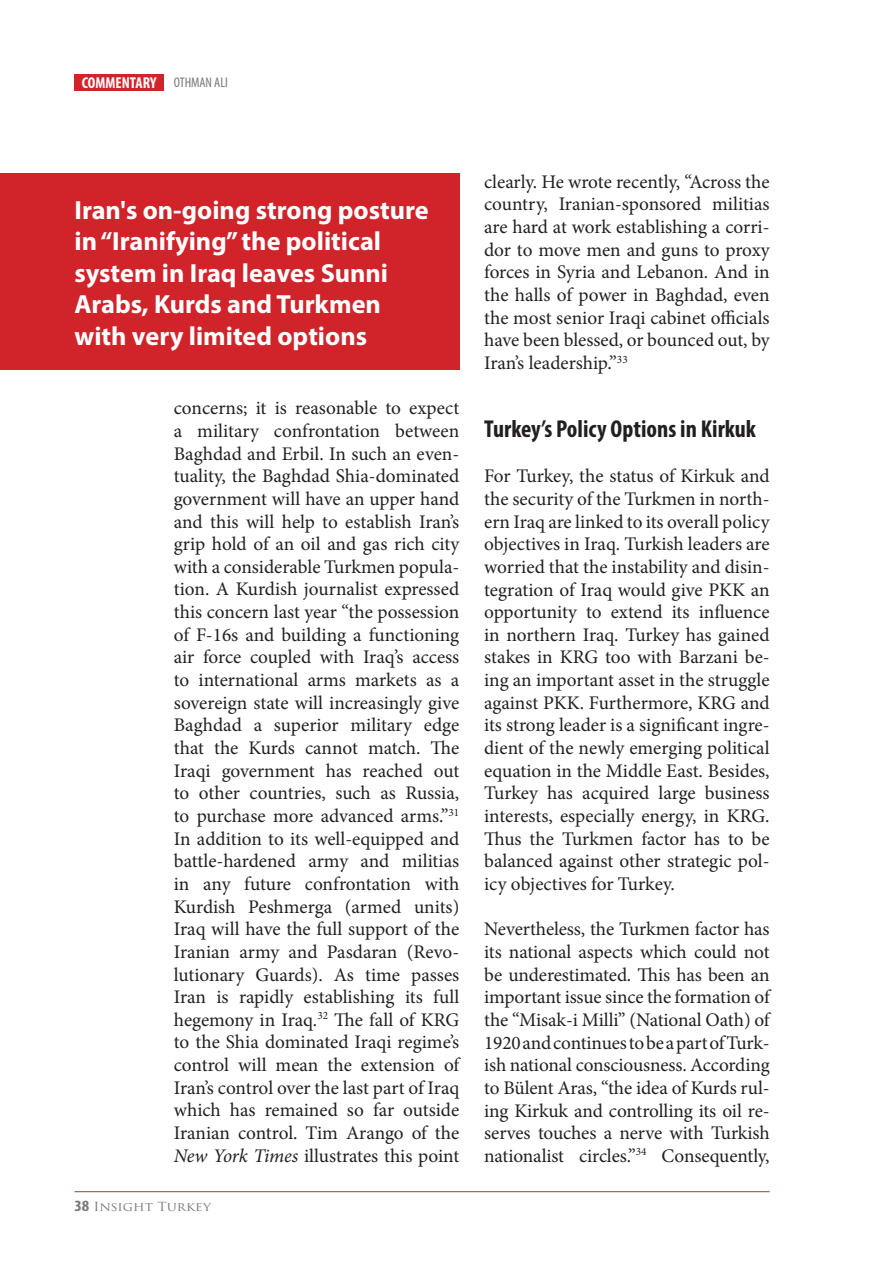
<style>
.page{position:relative;width:869px;height:1261px;background:#fff}
.page>*{position:absolute;margin:0;border:0;box-sizing:border-box;transform-origin:0 0}
.t1{font:700 26.25px/31.5px "Myriad Pro";color:#fff}
.t2{font:700 condensed 24.5px "Myriad Pro";color:#231f20}
.t3{font:19.25px/22.6px "Minion Pro";letter-spacing:-.005em;color:#231f20;text-align:justify}
.t4{font:700 condensed 15.75px "Myriad Pro";color:#fff}
.t5{font:12.25px "Trajan Pro";color:#76787b;scale:1.11 1}
.s1{font-weight:400;font-size:14px;color:#76787b}
.s2{font-style:italic}
.s3{font-family:"Myriad Pro";font-weight:700;font-stretch:condensed;font-size:15.75px}
</style>
<div class="page">
<div style="left:74px;top:74px;width:90px;height:17px;background:#d1232a"></div>
<hr style="left:74px;top:1190px;width:695px;height:1px;background:#d1232a">
<div style="left:0;top:174px;width:459px;height:196px;background:#d1232a"></div>
<p class="t4" style="left:82px;top:73px;width:147px">COMMENTARY <span class="s1">OTHMAN ALI</span></p>
<h1 class="t1" style="left:74px;top:193px;width:355px">Iran's on-going strong posture in “Iranifying” the political system in Iraq leaves Sunni<br>Arabs, Kurds and Turkmen with very limited options</h1>
<p class="t3" style="left:174px;top:397px;width:287px">concerns; it is reasonable to expect a military confrontation between Baghdad and Erbil. In such an even&shy;tuality, the Baghdad Shia-dominated government will have an upper hand and this will help to establish Iran’s grip hold of an oil and gas rich city with a considerable Turkmen popula&shy;tion. A Kurdish journalist expressed this concern last year “the possession of F-16s and building a functioning air force coupled with Iraq’s access to international arms markets as a sovereign state will increasingly give Baghdad a superior military edge that the Kurds cannot match. The Iraqi government has reached out to other countries, such as Russia, to purchase more advanced arms.”<sup>31<br></sup>In addition to its well-equipped and battle-hardened army and militias in any future confrontation with Kurdish Peshmerga (armed units)<br>Iraq will have the full support of the Iranian army and Pasdaran (Revo&shy;lutionary Guards). As time passes Iran is rapidly establishing its full hegemony in Iraq.<sup>32</sup> The fall of KRG to the Shia dominated Iraqi regime’s control will mean the extension of Iran’s control over the last part of Iraq which has remained so far outside Iranian control. Tim Arango of the <span class="s2">New York Times</span> illustrates this point</p>
<p class="t5" style="left:74px;top:1198px;width:124px"><span class="s3">38</span> Insight Turkey</p>
<p class="t3" style="left:484px;top:170px;width:287px">clearly. He wrote recently, “Across the country, Iranian-sponsored militias are hard at work establishing a corri&shy;dor to move men and guns to proxy forces in Syria and Lebanon. And in the halls of power in Baghdad, even the most senior Iraqi cabinet officials have been blessed, or bounced out, by Iran’s leadership.”<sup>33</sup></p>
<p class="t2" style="left:484px;top:413px;width:273px">Turkey’s Policy Options in Kirkuk</p>
<p class="t3" style="left:484px;top:465px;width:287px">For Turkey, the status of Kirkuk and the security of the Turkmen in north&shy;ern Iraq are linked to its overall policy objectives in Iraq. Turkish leaders are worried that the instability and disin&shy;tegration of Iraq would give PKK an opportunity to extend its influence in northern Iraq. Turkey has gained stakes in KRG too with Barzani be&shy;ing an important asset in the struggle against PKK. Furthermore, KRG and its strong leader is a significant ingre&shy;dient of the newly emerging political equation in the Middle East. Besides, Turkey has acquired large business interests, especially energy, in KRG.<br>Thus the Turkmen factor has to be balanced against other strategic pol&shy;icy objectives for Turkey.</p>
<p class="t3" style="left:484px;top:917px;width:287px">Nevertheless, the Turkmen factor has its national aspects which could not be underestimated. This has been an important issue since the formation of the “Misak-i Milli” (National Oath) of 1920 and continues to be a part of Turk&shy;ish national consciousness. According to Bülent Aras, “the idea of Kurds rul&shy;ing Kirkuk and controlling its oil re&shy;serves touches a nerve with Turkish nationalist circles.”<sup>34</sup> Consequently,</p>
</div>
